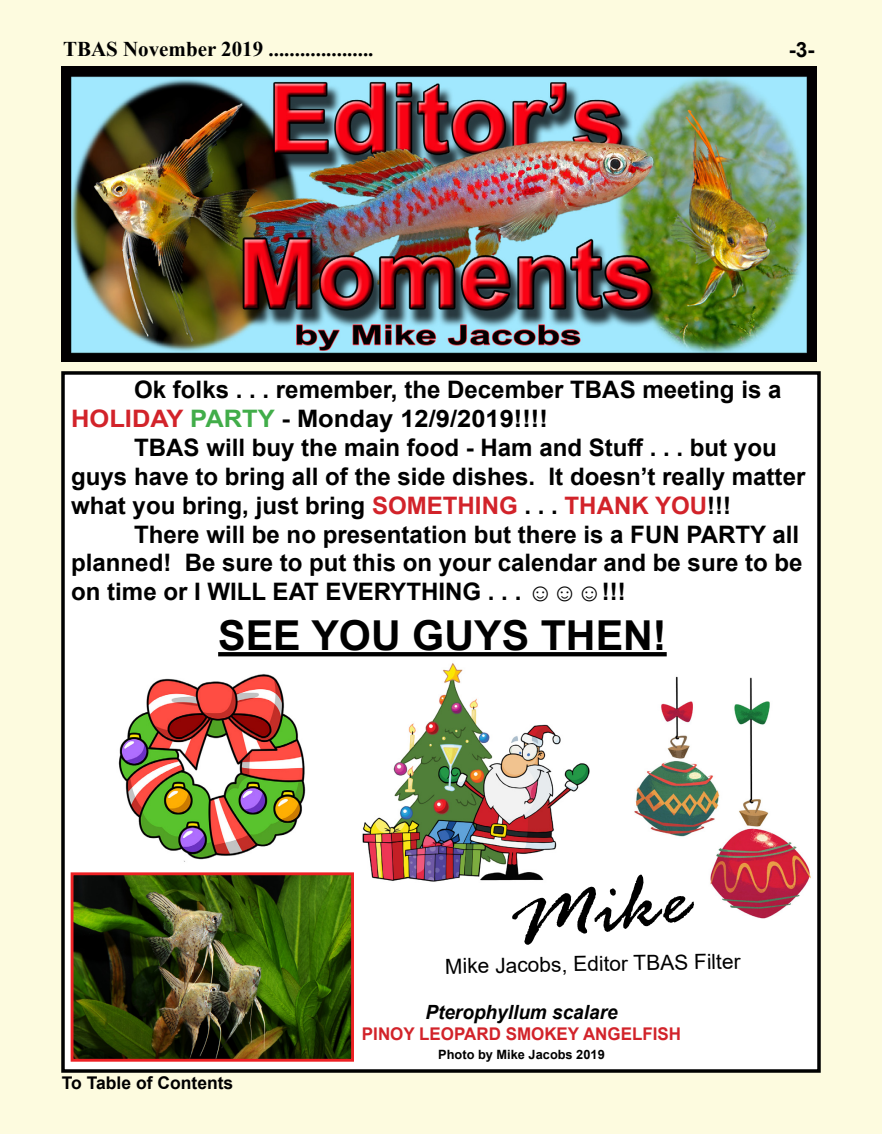
<style>
.page{position:relative;width:882px;height:1134px;background:#fdfbdf}
.page>*{position:absolute;margin:0;border:0;box-sizing:border-box;transform-origin:0 0}
.t1{font:italic 91.35px "Rage";color:#000}
.t2{font:700 41.3px "Arial";color:#000}
.t3{font:700 24.15px/28.9px "Arial";color:#000}
.t4{font:700 21px "Times New Roman";color:#000}
.t5{font:21px "Arial";color:#000}
.t6{font:700 21px "Arial";color:#000}
.t7{font:italic 700 19.6px "Arial";color:#000}
.t8{font:700 17.5px "Arial";color:#d2232a}
.t9{font:700 17.5px "Arial";color:#000}
.t10{font:700 12.78px "Arial";color:#000}
.s1{color:#d2232a}
.s2{color:#41ad49}
</style>
<div class="page">
<div style="left:61px;top:371px;width:760px;height:702px;background:#fff;border:4px solid #000101"></div>
<img style="left:62px;top:66px;width:755px;height:296px">
<img style="left:75px;top:876px;width:275px;height:182px">
<div style="left:71px;top:872px;width:283px;height:190px;border:3px solid #ed2124"></div>
<img style="left:362px;top:663px;width:228px;height:219px">
<svg style="left:218px;top:652px;width:449px;height:4px;background:#040404"></svg>
<img style="left:118px;top:674px;width:188px;height:188px">
<img style="left:634px;top:676px;width:177px;height:243px">
<p class="t4" style="left:63px;top:33px;width:312px">TBAS November 2019 ....................</p>
<p class="t6" style="left:789px;top:35px;width:27px">-3-</p>
<p class="t3" style="left:71px;top:376px;width:712px;text-indent:63px">Ok folks . . . remember, the December TBAS meeting is a<br><span class="s1">HOLIDAY</span> <span class="s2">PARTY</span> - Monday 12/9/2019!!!!</p>
<p class="t3" style="left:71px;top:433px;width:736px;text-indent:63px">TBAS will buy the main food - Ham and Stuff . . . but you guys have to bring all of the side dishes. It doesn’t really matter what you bring, just bring <span class="s1">SOMETHING</span> . . . <span class="s1">THANK YOU</span>!!!</p>
<p class="t3" style="left:71px;top:520px;width:733px;text-indent:63px">There will be no presentation but there is a FUN PARTY all planned! Be sure to put this on your calendar and be sure to be on time or I WILL EAT EVERYTHING . . . ☺☺☺!!!</p>
<h2 class="t2" style="left:218px;top:606px;width:450px">SEE YOU GUYS THEN!</h2>
<h1 class="t1" style="left:503px;top:872px;width:182px;rotate:-8deg">Mike</h1>
<p class="t5" style="left:445px;top:952px;width:297px;rotate:-1deg">Mike Jacobs, Editor TBAS Filter</p>
<p class="t9" style="left:62px;top:1071px;width:173px">To Table of Contents</p>
<p class="t7" style="left:425px;top:999px;width:194px">Pterophyllum scalare</p>
<p class="t8" style="left:362px;top:1022px;width:321px">PINOY LEOPARD SMOKEY ANGELFISH</p>
<p class="t10" style="left:438px;top:1045px;width:168px">Photo by Mike Jacobs 2019</p>
</div>
